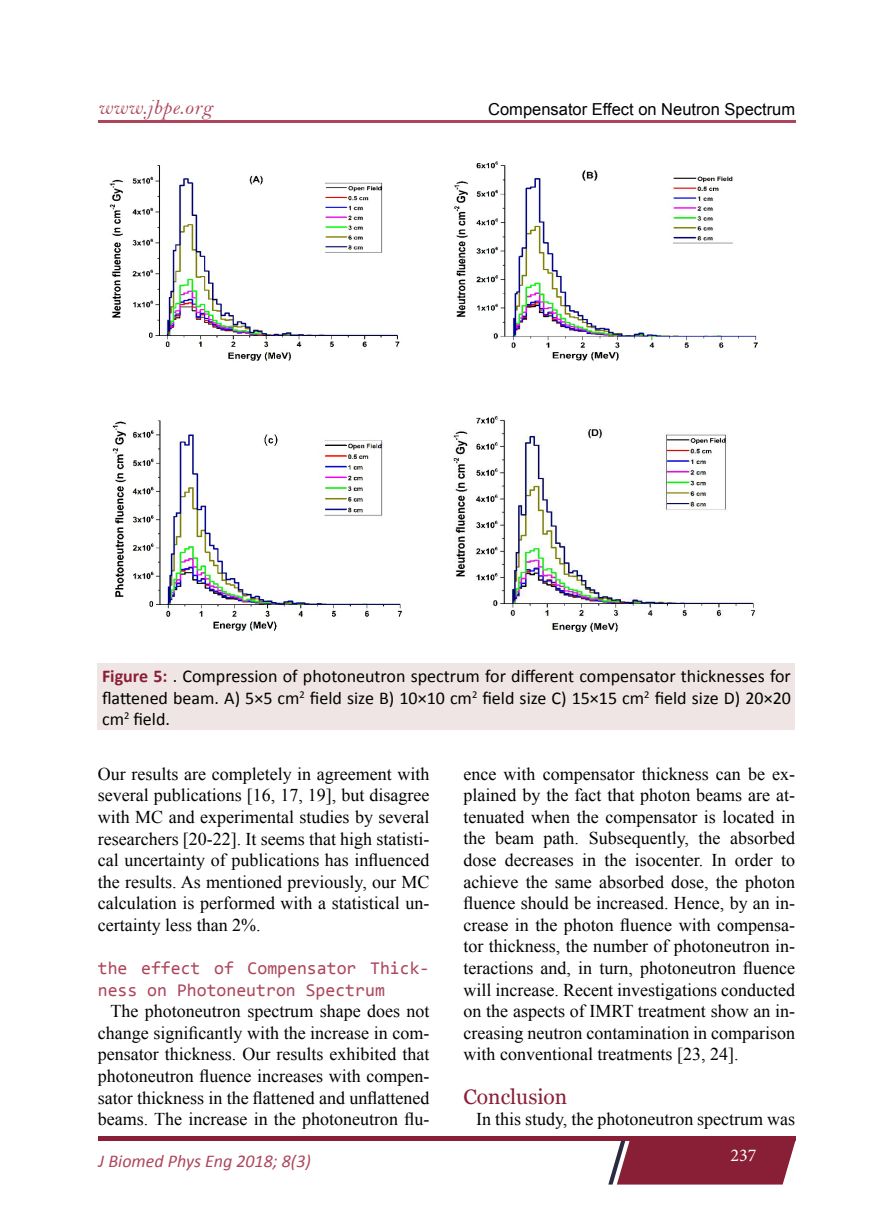
<style>
.page{position:relative;width:893px;height:1212px;background:#fff}
.page>*{position:absolute;margin:0;border:0;box-sizing:border-box;transform-origin:0 0}
.t1{font:21px "Bell MT Italic";letter-spacing:.03em;color:#ad465c}
.t2{font:21px "Georgia";color:#891f36}
.t3{font:18px/21.6px "Times New Roman";color:#000;text-align:justify}
.t4{font:18px/21.6px "Calibri";color:#000;text-align:justify}
.t5{font:18px/21.5px "Consolas";color:#ad465c}
.t6{font:italic 18px "Calibri";color:#ad465c}
.t7{font:18px "Minion Pro";color:#fff}
.t8{font:16.5px "Arial";color:#000}
.s1{font-weight:700;color:#891f36}
</style>
<div class="page">
<div style="left:98px;top:1136px;width:697px;height:5px;background:#891f36"></div>
<svg style="left:608px;top:1141px;width:187px;height:43px;background:#913348"></svg>
<hr style="left:98px;top:120px;width:698px;height:2px;background:#ad465c">
<div style="left:98px;top:663px;width:697px;height:67px;background:#f0e5e5"></div>
<img style="left:109px;top:161px;width:649px;height:200px">
<img style="left:112px;top:416px;width:644px;height:216px">
<p class="t1" style="left:98px;top:94px;width:116px">www.jbpe.org</p>
<p class="t8" style="left:488px;top:98px;width:308px">Compensator Effect on Neutron Spectrum</p>
<p class="t4" style="left:102px;top:665px;width:690px"><span class="s1">Figure 5:</span> . Compression of photoneutron spectrum for different compensator thicknesses for flattened beam. A) 5×5 cm<sup>2</sup> field size B) 10×10 cm<sup>2</sup> field size C) 15×15 cm<sup>2</sup> field size D) 20×20 cm<sup>2</sup> field.</p>
<p class="t3" style="left:98px;top:763px;width:333px">Our results are completely in agreement with several publications [16, 17, 19], but disagree with MC and experimental studies by several researchers [20-22]. It seems that high statisti&shy;cal uncertainty of publications has influenced the results. As mentioned previously, our MC calculation is performed with a statistical un&shy;certainty less than 2%.</p>
<p class="t5" style="left:98px;top:957px;width:333px">the effect of Compensator Thick&shy;ness on Photoneutron Spectrum</p>
<p class="t3" style="left:98px;top:1000px;width:333px;text-indent:13px">The photoneutron spectrum shape does not change significantly with the increase in com&shy;pensator thickness. Our results exhibited that photoneutron fluence increases with compen&shy;sator thickness in the flattened and unflattened beams. The increase in the photoneutron flu-</p>
<p class="t6" style="left:99px;top:1148px;width:214px">J Biomed Phys Eng 2018; 8(3)</p>
<p class="t3" style="left:463px;top:762px;width:333px">ence with compensator thickness can be ex&shy;plained by the fact that photon beams are at&shy;tenuated when the compensator is located in the beam path. Subsequently, the absorbed dose decreases in the isocenter. In order to achieve the same absorbed dose, the photon fluence should be increased. Hence, by an in&shy;crease in the photon fluence with compensa&shy;tor thickness, the number of photoneutron in&shy;teractions and, in turn, photoneutron fluence will increase. Recent investigations conducted on the aspects of IMRT treatment show an in&shy;creasing neutron contamination in comparison with conventional treatments [23, 24].</p>
<p class="t2" style="left:463px;top:1084px;width:105px">Conclusion</p>
<p class="t3" style="left:476px;top:1108px;width:320px">In this study, the photoneutron spectrum was</p>
<p class="t7" style="left:730px;top:1143px;width:27px">237</p>
</div>
